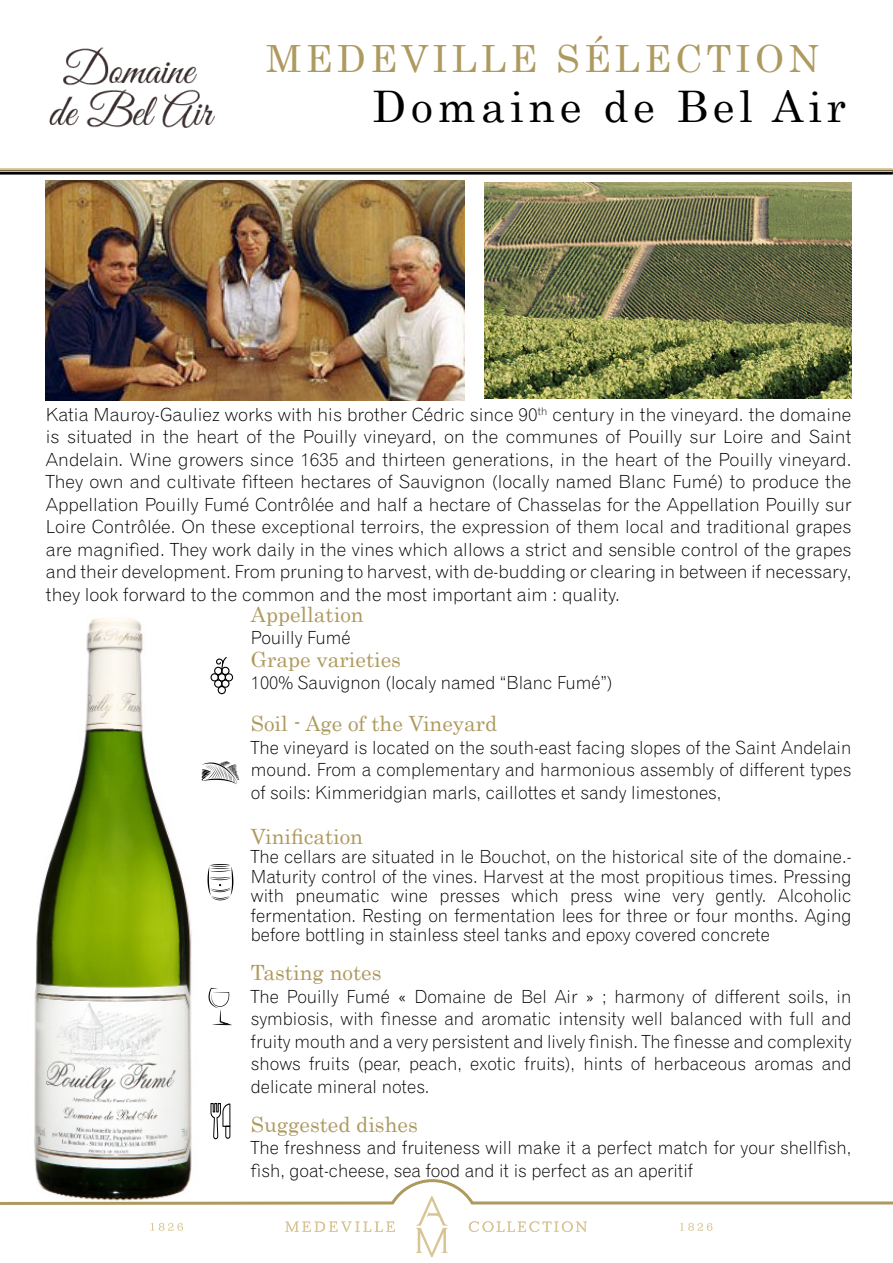
<style>
.page{position:relative;width:893px;height:1263px;background:#fff}
.page>*{position:absolute;margin:0;border:0;box-sizing:border-box;transform-origin:0 0}
.t1{font:43.5px "Century";letter-spacing:.11em;color:#000}
.t2{font:37.5px "Century";letter-spacing:.11em;color:#ae9a5f}
.t3{font:21px "Century";color:#ae9a5f}
.t4{font:18px/22.5px "Gothic 720 BT Light B";color:#000;text-align:justify}
.t5{font:18px/22.5px "Gothic 720 BT Light B";color:#000;text-align:justify;scale:1.04 1}
</style>
<div class="page">
<img style="left:34px;top:618px;width:192px;height:559px">
<svg style="left:210px;top:657px;width:23px;height:37px"></svg>
<svg style="left:207px;top:863px;width:26px;height:37px"></svg>
<svg style="left:209px;top:988px;width:23px;height:37px"></svg>
<svg style="left:202px;top:761px;width:37px;height:23px"></svg>
<svg style="left:210px;top:1103px;width:20px;height:36px"></svg>
<svg style="left:0;top:1177px;width:893px;height:80px"></svg>
<hr style="left:0;top:170px;width:893px;height:4px;background:#000">
<hr style="left:0;top:170px;width:893px;height:2px;background:#d9c594">
<hr style="left:0;top:168px;width:893px;height:2px;background:#d9c594">
<img style="left:46px;top:180px;width:419px;height:221px">
<img style="left:485px;top:182px;width:366px;height:217px">
<img style="left:64px;top:47px;width:133px;height:39px">
<img style="left:49px;top:90px;width:166px;height:38px">
<h2 class="t2" style="left:266px;top:27px;width:554px">MEDEVILLE SÉLECTION</h2>
<h1 class="t1" style="left:372px;top:69px;width:475px">Domaine de Bel Air</h1>
<p class="t5" style="left:46px;top:403px;width:776px">Katia Mauroy-Gauliez works with his brother Cédric since 90<sup>th</sup> century in the vineyard. the domaine is situated in the heart of the Pouilly vineyard, on the communes of Pouilly sur Loire and Saint Andelain. Wine growers since 1635 and thirteen generations, in the heart of the Pouilly vineyard.<br>They own and cultivate fifteen hectares of Sauvignon (locally named Blanc Fumé) to produce the Appellation Pouilly Fumé Contrôlée and half a hectare of Chasselas for the Appellation Pouilly sur Loire Contrôlée. On these exceptional terroirs, the expression of them local and traditional grapes are magnified. They work daily in the vines which allows a strict and sensible control of the grapes and their development. From pruning to harvest, with de-budding or clearing in between if necessary, they look forward to the common and the most important aim : quality.</p>
<p class="t3" style="left:251px;top:596px;width:114px">Appellation</p>
<p class="t4" style="left:251px;top:626px;width:101px">Pouilly Fumé</p>
<p class="t3" style="left:251px;top:641px;width:152px">Grape varieties</p>
<p class="t4" style="left:251px;top:671px;width:363px">100% Sauvignon (localy named “Blanc Fumé”)</p>
<p class="t3" style="left:251px;top:706px;width:248px">Soil - Age of the Vineyard</p>
<p class="t4" style="left:251px;top:736px;width:602px">The vineyard is located on the south-east facing slopes of the Saint Andelain mound. From a complementary and harmonious assembly of different types of soils: Kimmeridgian marls, caillottes et sandy limestones,</p>
<p class="t3" style="left:251px;top:818px;width:114px">Vinification</p>
<p class="t4" style="left:251px;top:847px;width:602px;line-height:19.5px">The cellars are situated in le Bouchot, on the historical site of the domaine.- Maturity control of the vines. Harvest at the most propitious times. Pressing with pneumatic wine presses which press wine very gently. Alcoholic fermentation. Resting on fermentation lees for three or four months. Aging before bottling in stainless steel tanks and epoxy covered concrete</p>
<p class="t3" style="left:251px;top:955px;width:132px">Tasting notes</p>
<p class="t4" style="left:251px;top:985px;width:602px">The Pouilly Fumé « Domaine de Bel Air » ; harmony of different soils, in symbiosis, with finesse and aromatic intensity well balanced with full and fruity mouth and a very persistent and lively finish. The finesse and complexity shows fruits (pear, peach, exotic fruits), hints of herbaceous aromas and delicate mineral notes.</p>
<p class="t3" style="left:251px;top:1106px;width:168px">Suggested dishes</p>
<p class="t4" style="left:251px;top:1136px;width:602px">The freshness and fruiteness will make it a perfect match for your shellfish, fish, goat-cheese, sea food and it is perfect as an aperitif</p>
</div>
